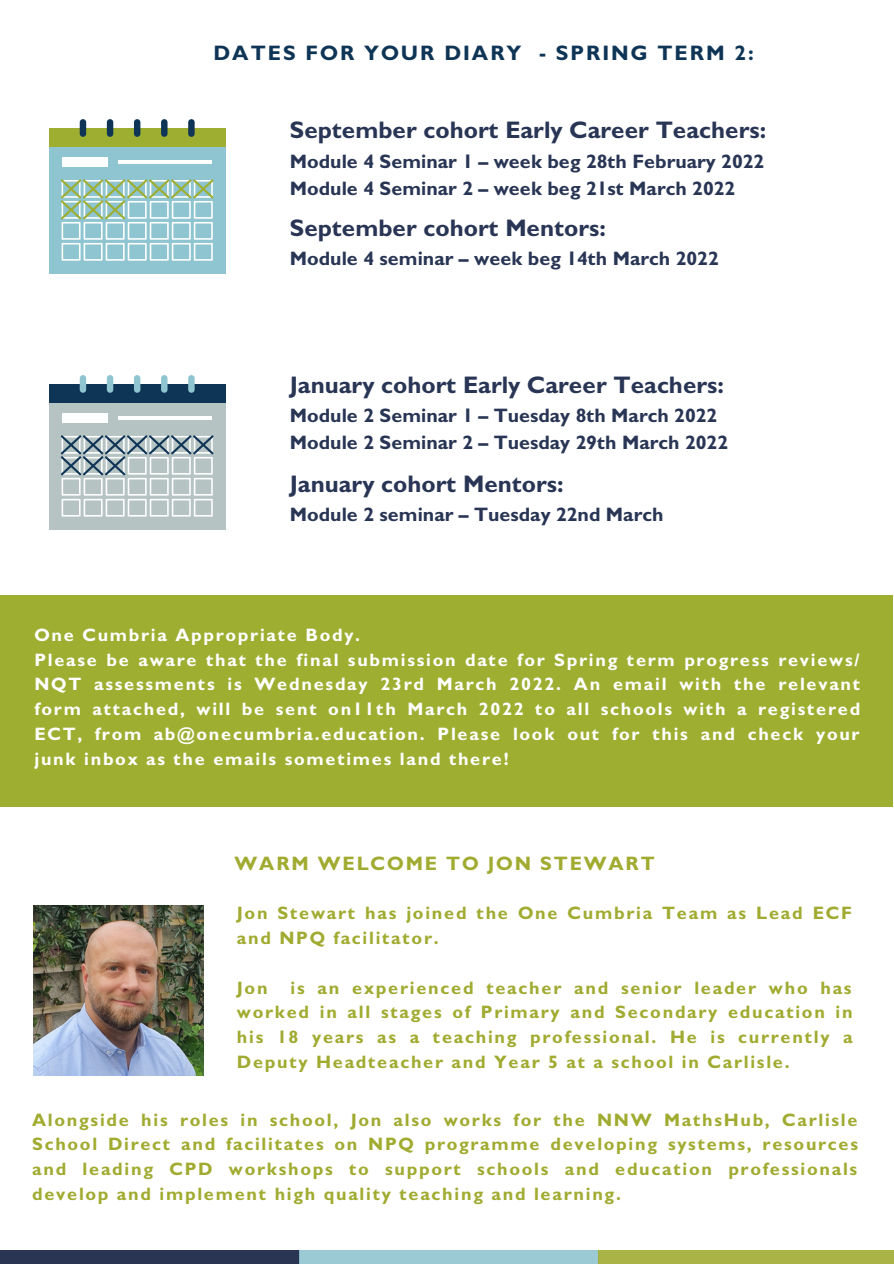
<style>
.page{position:relative;width:894px;height:1264px;background:#fff}
.page>*{position:absolute;margin:0;border:0;box-sizing:border-box;transform-origin:0 0}
.t1{font:700 24px "Gill Sans";color:#283554}
.t2{font:700 21px "Gill Sans";letter-spacing:.095em;color:#0f3556}
.t3{font:700 19.5px "Gill Sans";color:#283554}
.t4{font:700 19.5px "Gill Sans";letter-spacing:.095em;color:#a0ab30}
.t5{font:700 18px/24.8px "Gill Sans";letter-spacing:.095em;color:#a0ab30;text-align:justify}
.t6{font:700 18px/24.8px "Gill Sans";letter-spacing:.095em;color:#fff;text-align:justify}
</style>
<div class="page">
<div style="left:0;top:1250px;width:300px;height:13px;background:#2a3453"></div>
<div style="left:299px;top:1250px;width:299px;height:13px;background:#9bcad5"></div>
<div style="left:598px;top:1250px;width:295px;height:13px;background:#aab345"></div>
<img style="left:33px;top:905px;width:170px;height:170px">
<div style="left:0;top:595px;width:892px;height:212px;background:#9dae31"></div>
<div style="left:49px;top:128px;width:176px;height:145px;background:#8ec5d1"></div>
<div style="left:49px;top:128px;width:176px;height:18px;background:#9dae31"></div>
<svg style="left:80px;top:119px;width:6px;height:18px"></svg>
<svg style="left:107px;top:119px;width:6px;height:18px"></svg>
<svg style="left:134px;top:119px;width:6px;height:18px"></svg>
<svg style="left:161px;top:119px;width:6px;height:18px"></svg>
<svg style="left:188px;top:119px;width:6px;height:18px"></svg>
<hr style="left:119px;top:160px;width:93px;height:4px;background:#fff">
<div style="left:62px;top:157px;width:45px;height:10px;background:#fff"></div>
<svg style="left:61px;top:179px;width:152px;height:82px"></svg>
<div style="left:49px;top:384px;width:176px;height:145px;background:#b6c3c3"></div>
<div style="left:49px;top:384px;width:176px;height:18px;background:#0f3556"></div>
<svg style="left:80px;top:375px;width:6px;height:18px"></svg>
<svg style="left:107px;top:375px;width:6px;height:18px"></svg>
<svg style="left:134px;top:375px;width:6px;height:18px"></svg>
<svg style="left:161px;top:375px;width:6px;height:18px"></svg>
<svg style="left:188px;top:375px;width:6px;height:18px"></svg>
<hr style="left:119px;top:416px;width:93px;height:4px;background:#fff">
<div style="left:62px;top:413px;width:45px;height:10px;background:#fff"></div>
<svg style="left:61px;top:435px;width:152px;height:81px"></svg>
<p class="t2" style="left:213px;top:46px;width:542px">DATES FOR YOUR DIARY - SPRING TERM 2:</p>
<p class="t1" style="left:290px;top:122px;width:477px">September cohort Early Career Teachers:</p>
<p class="t3" style="left:290px;top:154px;width:475px">Module 4 Seminar 1 – week beg 28th February 2022</p>
<p class="t3" style="left:290px;top:181px;width:447px">Module 4 Seminar 2 – week beg 21st March 2022</p>
<p class="t1" style="left:290px;top:219px;width:317px">September cohort Mentors:</p>
<p class="t3" style="left:290px;top:251px;width:430px">Module 4 seminar – week beg 14th March 2022</p>
<p class="t1" style="left:290px;top:376px;width:435px">January cohort Early Career Teachers:</p>
<p class="t3" style="left:290px;top:409px;width:429px">Module 2 Seminar 1 – Tuesday 8th March 2022</p>
<p class="t3" style="left:290px;top:436px;width:439px">Module 2 Seminar 2 – Tuesday 29th March 2022</p>
<p class="t1" style="left:290px;top:475px;width:275px">January cohort Mentors:</p>
<p class="t3" style="left:290px;top:507px;width:375px">Module 2 seminar – Tuesday 22nd March</p>
<p class="t6" style="left:34px;top:625px;width:327px">One Cumbria Appropriate Body.</p>
<p class="t6" style="left:34px;top:650px;width:827px">Please be aware that the final submission date for Spring term progress reviews/ NQT assessments is Wednesday 23rd March 2022. An email with the relevant form attached, will be sent on11th March 2022 to all schools with a registered ECT, from ab@onecumbria.education. Please look out for this and check your junk inbox as the emails sometimes land there!</p>
<p class="t4" style="left:234px;top:856px;width:421px">WARM WELCOME TO JON STEWART</p>
<p class="t5" style="left:237px;top:903px;width:616px">Jon Stewart has joined the One Cumbria Team as Lead ECF and NPQ facilitator.</p>
<p class="t5" style="left:237px;top:977px;width:32px">Jon</p>
<p class="t5" style="left:237px;top:977px;width:617px;text-indent:54px">is an experienced teacher and senior leader who has worked in all stages of Primary and Secondary education in his 18 years as a teaching professional. He is currently a Deputy Headteacher and Year 5 at a school in Carlisle.</p>
<p class="t5" style="left:32px;top:1109px;width:827px">Alongside his roles in school, Jon also works for the NNW MathsHub, Carlisle School Direct and facilitates on NPQ programme developing systems, resources and leading CPD workshops to support schools and education professionals develop and implement high quality teaching and learning.</p>
</div>
